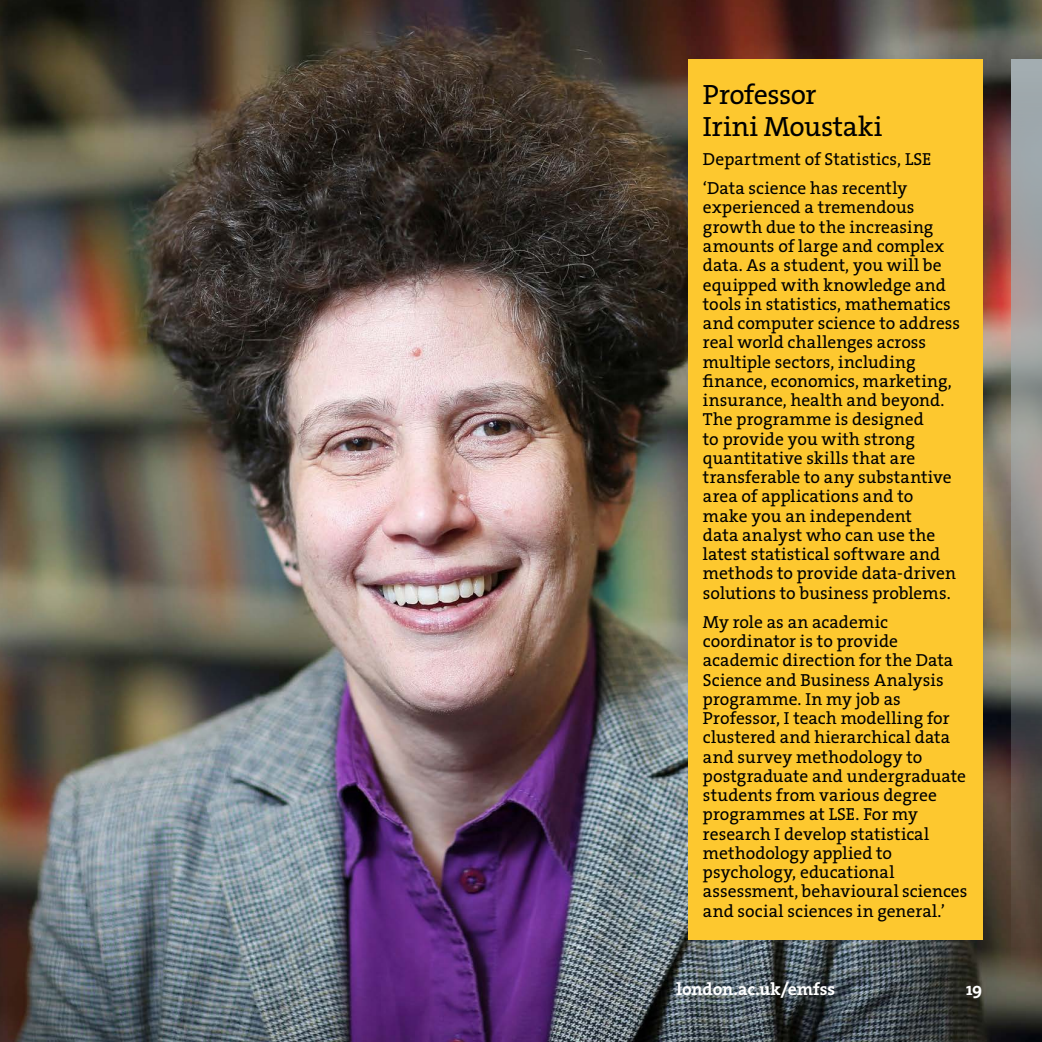
<style>
.page{position:relative;width:1042px;height:1042px;background:#fff}
.page>*{position:absolute;margin:0;border:0;box-sizing:border-box;transform-origin:0 0}
.Q__in_box_profile_na{font:28px/31.5px "The Serif HP5 Plain";letter-spacing:-.015em;color:#000}
.Q__in_box-body{font:17.5px/19.2px "The Serif HP5 Plain";letter-spacing:.005em;color:#000}
.t1{font:17.5px "The Serif HP7 Bld";letter-spacing:-.005em;color:#fff}
</style>
<div class="page">
<img style="left:0;top:0;width:1042px;height:1042px">
<svg style="left:1011px;top:60px;width:31px;height:922px;background:#84817d"></svg>
<div style="left:688px;top:60px;width:294px;height:880px;background:#fdc82f"></div>
<h2 class="Q__in_box_profile_na" style="left:703px;top:79px;width:181px">Professor<br>Irini Moustaki</h2>
<p class="Q__in_box-body" style="left:703px;top:150px;width:230px">Department of Statistics, LSE</p>
<p class="Q__in_box-body" style="left:703px;top:179px;width:259px">‘Data science has recently experienced a tremendous growth due to the increasing amounts of large and complex data. As a student, you will be equipped with knowledge and tools in statistics, mathematics and computer science to address real world challenges across multiple sectors, including finance, economics, marketing, insurance, health and beyond.<br>The programme is designed<br>to provide you with strong quantitative skills that are transferable to any substantive area of applications and to make you an independent<br>data analyst who can use the latest statistical software and methods to provide data-driven solutions to business problems.</p>
<p class="Q__in_box-body" style="left:703px;top:612px;width:266px">My role as an academic coordinator is to provide academic direction for the Data<br>Science and Business Analysis programme. In my job as<br>Professor, I teach modelling for clustered and hierarchical data and survey methodology to postgraduate and undergraduate students from various degree programmes at LSE. For my research I develop statistical methodology applied to psychology, educational assessment, behavioural sciences and social sciences in general.’</p>
<p class="t1" style="left:676px;top:978px;width:160px">london.ac.uk/emfss</p>
<p class="t1" style="left:966px;top:978px;width:18px">19</p>
</div>
